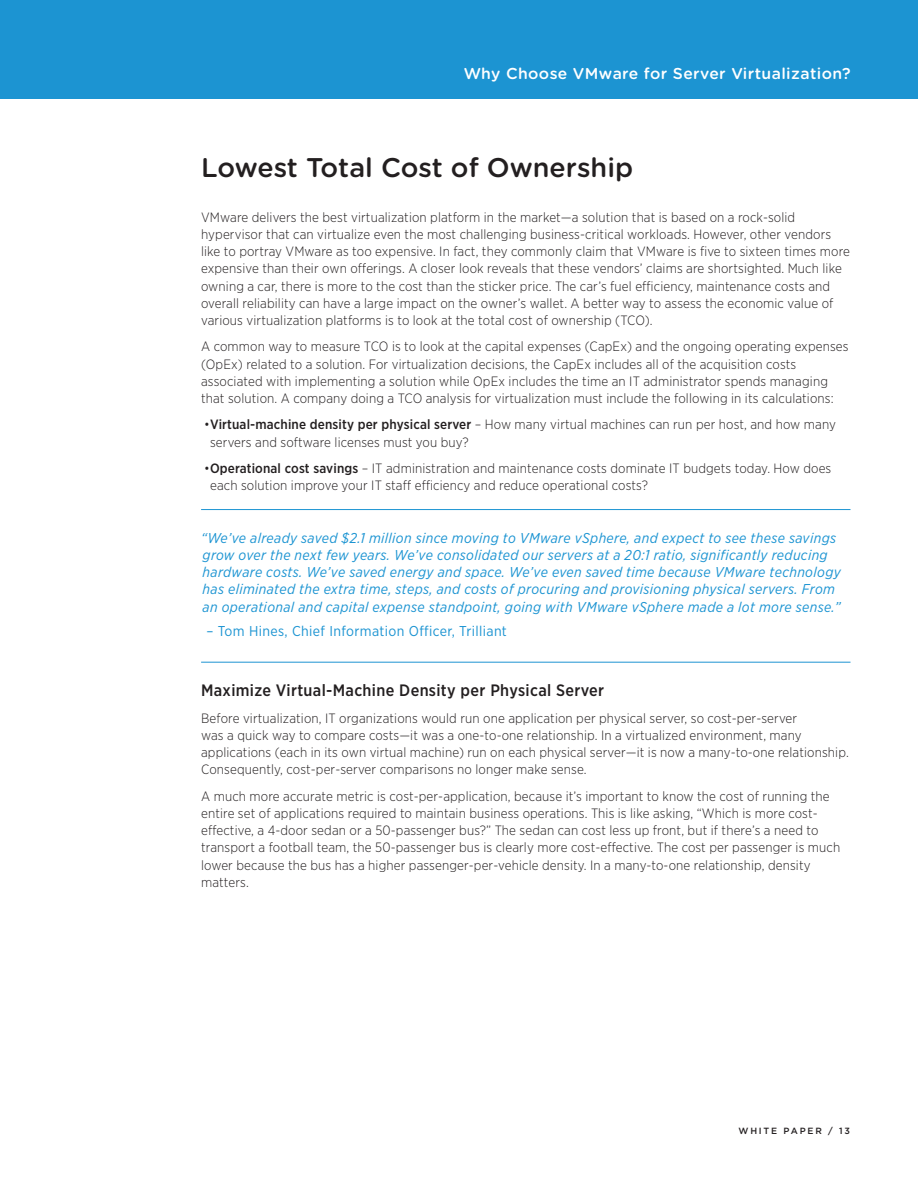
<style>
.page{position:relative;width:918px;height:1188px;background:#fff}
.page>*{position:absolute;margin:0;border:0;box-sizing:border-box;transform-origin:0 0}
._3_Main_Body_Head{font:500 27px "Gotham Rounded";color:#231f20}
._4a_Subhead_1{font:500 16.5px "Gotham Narrow";letter-spacing:.02em;color:#231f20}
.t1{font:500 15.75px "Gotham Rounded";letter-spacing:.025em;color:#fff}
._6a_Pullquote_body{font:italic 14.25px/17.2px "Gotham Narrow";letter-spacing:.025em;color:#1c94d2}
._6b_Pullquote_attrib{font:14.25px "Gotham Narrow";letter-spacing:.025em;color:#1c94d2}
._5a_Body{font:300 13.5px/17.2px "Gotham Narrow";letter-spacing:.01em;color:#231f20}
._5b_Body_w__bullets{font:300 13.5px/17.2px "Gotham Narrow";letter-spacing:.01em;color:#231f20}
.t2{font:500 9px "Gotham";letter-spacing:.2em;color:#231f20}
.s1{font-weight:500}
</style>
<div class="page">
<div style="left:0;top:0;width:918px;height:99px;background:#1c94d2"></div>
<hr style="left:201px;top:509px;width:650px;height:1px;background:#1c94d2">
<hr style="left:201px;top:662px;width:650px;height:1px;background:#1c94d2">
<p class="t1" style="left:464px;top:62px;width:389px">Why Choose VMware for Server Virtualization?</p>
<p class="_3_Main_Body_Head" style="left:201px;top:149px;width:434px">Lowest Total Cost of Ownership</p>
<p class="_5a_Body" style="left:201px;top:208px;width:650px">VMware delivers the best virtualization platform in the market—a solution that is based on a rock-solid hypervisor that can virtualize even the most challenging business-critical workloads. However, other vendors like to portray VMware as too expensive. In fact, they commonly claim that VMware is five to sixteen times more expensive than their own offerings. A closer look reveals that these vendors’ claims are shortsighted. Much like owning a car, there is more to the cost than the sticker price. The car’s fuel efficiency, maintenance costs and overall reliability can have a large impact on the owner’s wallet. A better way to assess the economic value of various virtualization platforms is to look at the total cost of ownership (TCO).</p>
<p class="_5a_Body" style="left:201px;top:338px;width:649px">A common way to measure TCO is to look at the capital expenses (CapEx) and the ongoing operating expenses (OpEx) related to a solution. For virtualization decisions, the CapEx includes all of the acquisition costs associated with implementing a solution while OpEx includes the time an IT administrator spends managing that solution. A company doing a TCO analysis for virtualization must include the following in its calculations:</p>
<p class="_5b_Body_w__bullets" style="left:210px;top:416px;width:628px;text-indent:-6px">• <span class="s1">Virtual-machine density per physical server</span> – How many virtual machines can run per host, and how many servers and software licenses must you buy?</p>
<p class="_5b_Body_w__bullets" style="left:210px;top:459px;width:623px;text-indent:-6px">• <span class="s1">Operational cost savings</span> – IT administration and maintenance costs dominate IT budgets today. How does each solution improve your IT staff efficiency and reduce operational costs?</p>
<p class="_6a_Pullquote_body" style="left:201px;top:529px;width:641px">“We’ve already saved $2.1 million since moving to VMware vSphere, and expect to see these savings grow over the next few years. We’ve consolidated our servers at a 20:1 ratio, significantly reducing hardware costs. We’ve saved energy and space. We’ve even saved time because VMware technology has eliminated the extra time, steps, and costs of procuring and provisioning physical servers. From an operational and capital expense standpoint, going with VMware vSphere made a lot more sense.”</p>
<p class="_6b_Pullquote_attrib" style="left:206px;top:623px;width:302px">– Tom Hines, Chief Information Officer, Trilliant</p>
<p class="_4a_Subhead_1" style="left:201px;top:680px;width:405px">Maximize Virtual-Machine Density per Physical Server</p>
<p class="_5a_Body" style="left:201px;top:709px;width:649px">Before virtualization, IT organizations would run one application per physical server, so cost-per-server<br>was a quick way to compare costs—it was a one-to-one relationship. In a virtualized environment, many applications (each in its own virtual machine) run on each physical server—it is now a many-to-one relationship.<br>Consequently, cost-per-server comparisons no longer make sense.</p>
<p class="_5a_Body" style="left:201px;top:787px;width:641px">A much more accurate metric is cost-per-application, because it’s important to know the cost of running the entire set of applications required to maintain business operations. This is like asking, “Which is more cost&shy;effective, a 4-door sedan or a 50-passenger bus?” The sedan can cost less up front, but if there’s a need to transport a football team, the 50-passenger bus is clearly more cost-effective. The cost per passenger is much lower because the bus has a higher passenger-per-vehicle density. In a many-to-one relationship, density matters.</p>
<p class="t2" style="left:739px;top:1125px;width:113px">WHITE PAPER / 13</p>
</div>
